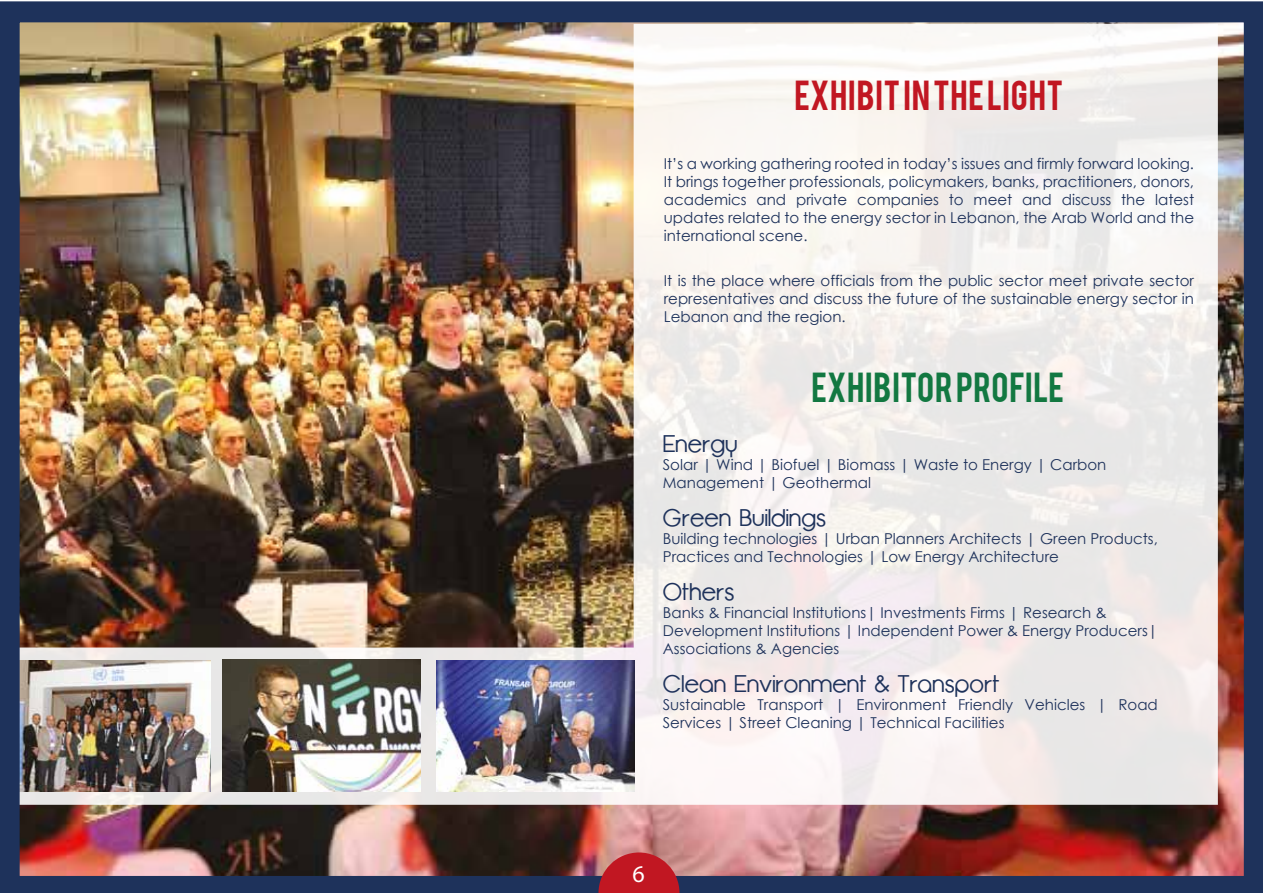
<style>
.page{position:relative;width:1263px;height:893px;background:#fff}
.page>*{position:absolute;margin:0;border:0;box-sizing:border-box;transform-origin:0 0}
.t1{font:33px "Bebas";letter-spacing:.025em;color:#c11722}
.t2{font:33px "Bebas";letter-spacing:.02em;color:#127841}
.t3{font:24px "Opificio";color:#1e325b}
.t4{font:24px "Myriad Pro";color:#fff}
.t5{font:15px/18px "Century Gothic";color:#1e325b}
</style>
<div class="page">
<img style="left:0;top:1px;width:1263px;height:892px">
<svg style="left:598px;top:852px;width:81px;height:41px;background:#c03038"></svg>
<h1 class="t1" style="left:794px;top:72px;width:270px">EXHIBIT IN THE LIGHT</h1>
<p class="t5" style="left:664px;top:155px;width:532px;text-align:justify">It’s a working gathering rooted in today’s issues and firmly forward looking.<br>It brings together professionals, policymakers, banks, practitioners, donors, academics and private companies to meet and discuss the latest updates related to the energy sector in Lebanon, the Arab World and the international scene.</p>
<p class="t5" style="left:664px;top:271px;width:532px;text-align:justify">It is the place where officials from the public sector meet private sector representatives and discuss the future of the sustainable energy sector in Lebanon and the region.</p>
<h1 class="t2" style="left:811px;top:363px;width:254px">EXHIBITOR PROFILE</h1>
<h2 class="t3" style="left:663px;top:431px;width:76px">Energy</h2>
<p class="t5" style="left:663px;top:456px;width:445px">Solar | Wind | Biofuel | Biomass | Waste to Energy | Carbon<br>Management | Geothermal</p>
<h2 class="t3" style="left:663px;top:505px;width:165px">Green Buildings</h2>
<p class="t5" style="left:663px;top:529px;width:497px">Building technologies | Urban Planners Architects | Green Products,<br>Practices and Technologies | Low Energy Architecture</p>
<h2 class="t3" style="left:663px;top:578px;width:73px">Others</h2>
<p class="t5" style="left:663px;top:603px;width:497px">Banks &amp; Financial Institutions| Investments Firms | Research &amp;<br>Development Institutions | Independent Power &amp; Energy Producers|<br>Associations &amp; Agencies</p>
<h2 class="t3" style="left:663px;top:670px;width:338px">Clean Environment &amp; Transport</h2>
<p class="t5" style="left:663px;top:695px;width:496px">Sustainable Transport | Environment Friendly Vehicles | Road<br>Services | Street Cleaning | Technical Facilities</p>
<h2 class="t4" style="left:632px;top:859px;width:14px">6</h2>
</div>
